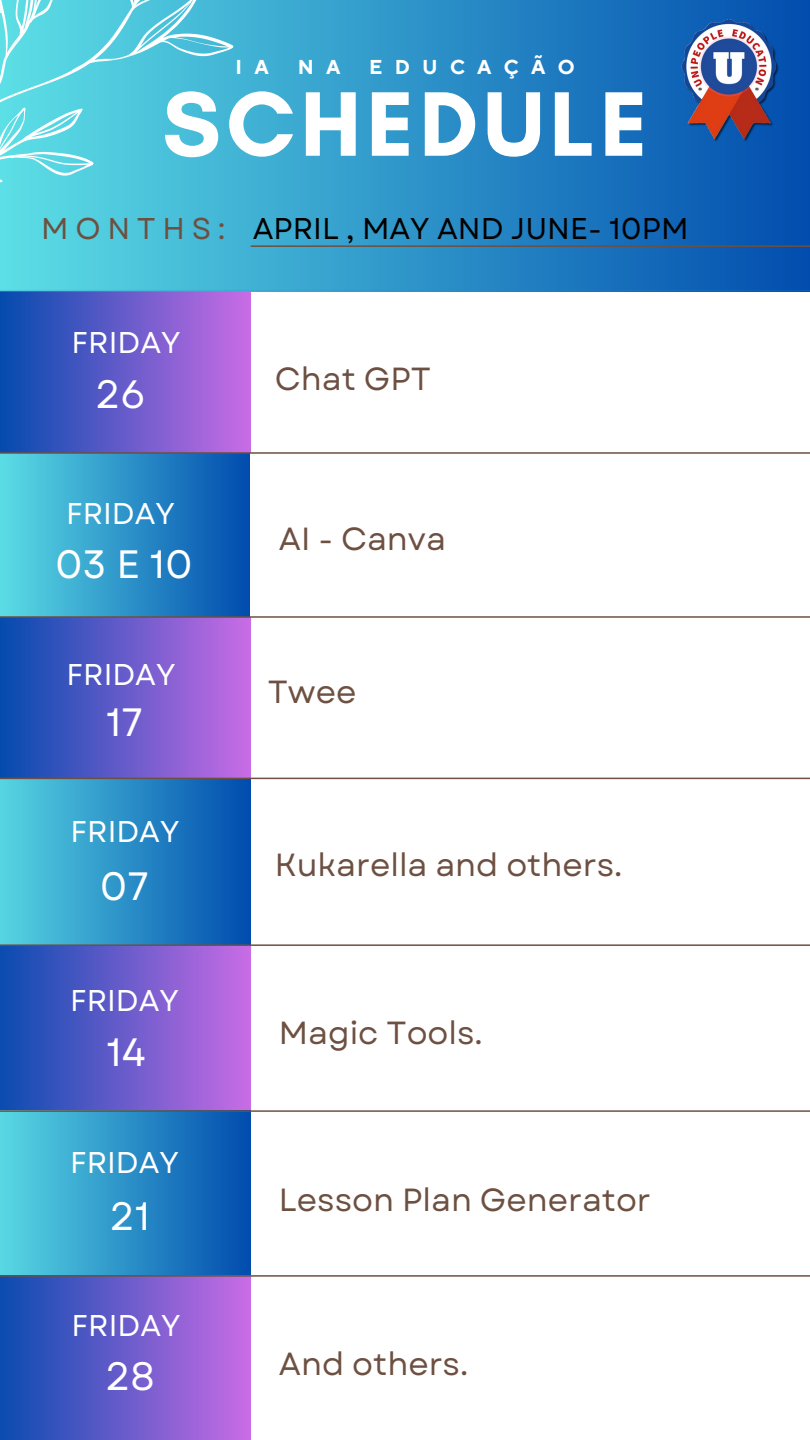
<style>
.page{position:relative;width:810px;height:1440px;background:#fff}
.page>*{position:absolute;margin:0;border:0;box-sizing:border-box;transform-origin:0 0}
.t1{font:700 93.4px "Glacial Indifference";letter-spacing:.055em;color:#fff}
.t2{font:39.5px "Garet";color:#fff}
.t3{font:32px "Garet";color:#6d5041}
.t4{font:30px "Garet";color:#fff}
.t5{font:30px "Garet";color:#000}
.t6{font:30px "Garet";letter-spacing:.225em;color:#6d5041}
.t7{font:700 20px "TT Norms Pro";letter-spacing:.615em;color:#fff}
</style>
<div class="page">
<div style="left:0;top:453px;width:250px;height:165px;background:linear-gradient(to right,#5bdde5,#014cae)"></div>
<div style="left:0;top:618px;width:250px;height:160px;background:linear-gradient(to right,#044bae,#c86ce5)"></div>
<svg style="left:268px;top:0;width:542px;height:290px;background:#2280c1"></svg>
<div style="left:0;top:291px;width:250px;height:162px;background:linear-gradient(to right,#044bae,#c86ce5)"></div>
<div style="left:0;top:779px;width:251px;height:167px;background:linear-gradient(to right,#56d5e2,#014bad)"></div>
<div style="left:0;top:946px;width:251px;height:164px;background:linear-gradient(to right,#0a4cb0,#c96ce6)"></div>
<div style="left:0;top:1110px;width:250px;height:165px;background:linear-gradient(to right,#58d8e3,#014cae)"></div>
<div style="left:0;top:1275px;width:250px;height:165px;background:linear-gradient(to right,#0a4cb0,#c86ce5)"></div>
<hr style="left:251px;top:245px;width:559px;height:2px;background:#6d5041">
<hr style="left:0;top:452px;width:810px;height:2px;background:#6d5041">
<hr style="left:0;top:616px;width:810px;height:2px;background:#6d5041">
<hr style="left:0;top:778px;width:810px;height:1px;background:#6d5041">
<hr style="left:0;top:944px;width:810px;height:2px;background:#6d5041">
<hr style="left:0;top:1110px;width:810px;height:2px;background:#6d5041">
<hr style="left:0;top:1275px;width:810px;height:2px;background:#6d5041">
<svg style="left:0;top:0;width:268px;height:340px;background:#58badb"></svg>
<img style="left:669px;top:19px;width:119px;height:124px">
<p class="t7" style="left:236px;top:55px;width:35px">I A</p>
<p class="t7" style="left:298px;top:55px;width:44px">N A</p>
<p class="t7" style="left:369px;top:55px;width:207px">EDUCAÇÃO</p>
<p class="t1" style="left:162px;top:67px;width:487px">SCHEDULE</p>
<p class="t6" style="left:41px;top:207px;width:186px">MONTHS:</p>
<h3 class="t5" style="left:253px;top:207px;width:437px">APRIL , MAY AND JUNE- 10PM</h3>
<h3 class="t4" style="left:72px;top:321px;width:110px">FRIDAY</h3>
<p class="t2" style="left:95px;top:366px;width:52px">26</p>
<p class="t3" style="left:275px;top:356px;width:158px">Chat GPT</p>
<p class="t4" style="left:66px;top:492px;width:110px">FRIDAY</p>
<p class="t2" style="left:55px;top:536px;width:139px">03 E 10</p>
<h3 class="t4" style="left:67px;top:653px;width:110px">FRIDAY</h3>
<h3 class="t2" style="left:106px;top:693px;width:38px">17</h3>
<p class="t4" style="left:71px;top:810px;width:110px">FRIDAY</p>
<h2 class="t2" style="left:100px;top:857px;width:51px">07</h2>
<p class="t4" style="left:70px;top:979px;width:110px">FRIDAY</p>
<p class="t2" style="left:106px;top:1023px;width:41px">14</p>
<h3 class="t4" style="left:70px;top:1141px;width:110px">FRIDAY</h3>
<h3 class="t2" style="left:110px;top:1188px;width:42px">21</h3>
<h3 class="t4" style="left:72px;top:1304px;width:110px">FRIDAY</h3>
<p class="t2" style="left:105px;top:1348px;width:51px">28</p>
<h1 class="t3" style="left:279px;top:516px;width:169px">AI - Canva</h1>
<p class="t3" style="left:268px;top:669px;width:90px">Twee</p>
<h3 class="t3" style="left:275px;top:841px;width:349px">Kukarella and others.</h3>
<p class="t3" style="left:279px;top:1010px;width:205px">Magic Tools.</p>
<h3 class="t3" style="left:279px;top:1176px;width:373px">Lesson Plan Generator</h3>
<p class="t3" style="left:279px;top:1341px;width:191px">And others.</p>
</div>
